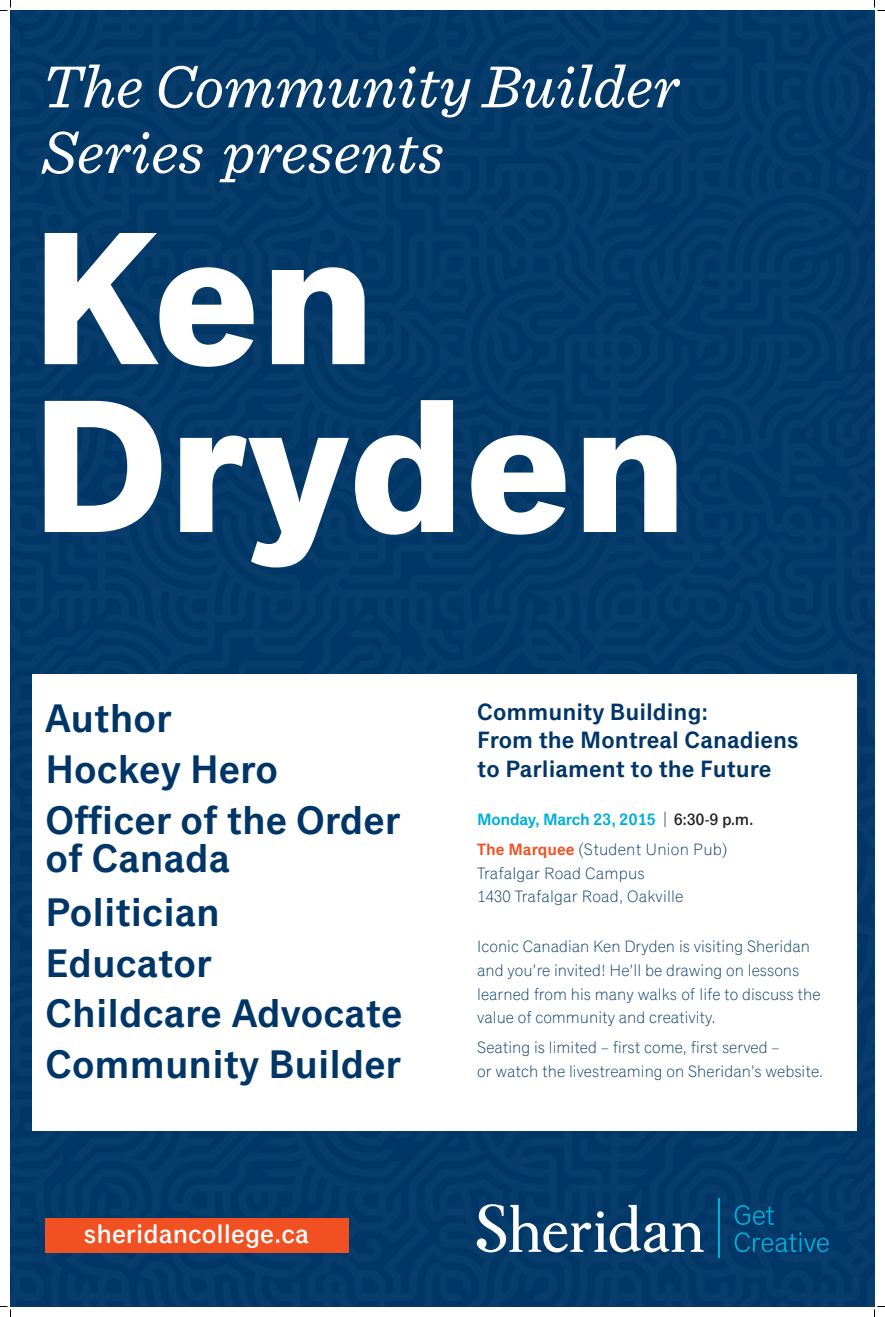
<style>
.page{position:relative;width:885px;height:1317px;background:#fff}
.page>*{position:absolute;margin:0;border:0;box-sizing:border-box;transform-origin:0 0}
.t1{font:700 190.65px/167.9px "Classic Grotesque Pro";color:#fff}
.t2{font:italic 62.3px/65.6px "Sentinel";letter-spacing:.005em;color:#fff}
.t3{font:600 40.15px/38.6px "Classic Grotesque Pro";color:#003667}
.t4{font:500 26.55px "Classic Grotesque Pro";color:#fff}
.t5{font:600 23.75px/28.5px "Classic Grotesque Pro";color:#003667}
.t6{font:300 16.5px/23.6px "Classic Grotesque Pro";color:#003667}
.t7{font:600 16.5px "Classic Grotesque Pro";letter-spacing:-.02em;color:#00aedc}
.s1{font-weight:300;color:#231f20}
.s2{font-weight:500;color:#231f20}
.s3{font-weight:600;color:#f15122}
</style>
<div class="page">
<div style="left:10px;top:11px;width:864px;height:762px;background:#073c6b"></div>
<div style="left:10px;top:773px;width:864px;height:533px;background:#043a69"></div>
<div style="left:32px;top:674px;width:824px;height:457px;background:#fff"></div>
<div style="left:45px;top:1218px;width:303px;height:34px;background:#f15122"></div>
<svg style="left:477px;top:1204px;width:227px;height:48px"></svg>
<hr style="left:718px;top:1199px;width:2px;height:59px;background:#00aedc">
<svg style="left:735px;top:1205px;width:39px;height:20px"></svg>
<svg style="left:735px;top:1232px;width:94px;height:20px;background:#025482"></svg>
<svg style="left:0;top:0;width:11px;height:11px"></svg>
<svg style="left:0;top:1306px;width:11px;height:11px"></svg>
<svg style="left:874px;top:0;width:11px;height:11px"></svg>
<svg style="left:874px;top:1306px;width:11px;height:11px"></svg>
<p class="t2" style="left:42px;top:50px;width:640px">The Community Builder<br>Series presents</p>
<p class="t1" style="left:31px;top:228px;width:658px">Ken<br>Dryden</p>
<p class="t3" style="left:46px;top:702px;width:128px">Author</p>
<p class="t3" style="left:46px;top:753px;width:234px">Hockey Hero</p>
<p class="t3" style="left:46px;top:803px;width:357px">Officer of the Order of Canada</p>
<p class="t3" style="left:46px;top:896px;width:176px">Politician</p>
<p class="t3" style="left:46px;top:946px;width:168px">Educator</p>
<p class="t3" style="left:46px;top:997px;width:359px">Childcare Advocate</p>
<p class="t3" style="left:46px;top:1047px;width:357px">Community Builder</p>
<p class="t4" style="left:84px;top:1219px;width:227px">sheridancollege.ca</p>
<p class="t5" style="left:477px;top:699px;width:323px">Community Building:<br>From the Montreal Canadiens to Parliament to the Future</p>
<p class="t7" style="left:477px;top:810px;width:278px">Monday, March 23, 2015 <span class="s1">|</span> <span class="s2">6:30-9 p.m.</span></p>
<p class="t6" style="left:477px;top:838px;width:252px"><span class="s3">The Marquee</span> (Student Union Pub)<br>Trafalgar Road Campus<br>1430 Trafalgar Road, Oakville</p>
<p class="t6" style="left:477px;top:935px;width:345px">Iconic Canadian Ken Dryden is visiting Sheridan and you’re invited! He’ll be drawing on lessons learned from his many walks of life to discuss the value of community and creativity.</p>
<p class="t6" style="left:477px;top:1036px;width:347px">Seating is limited – first come, first served –<br>or watch the livestreaming on Sheridan’s website.</p>
</div>
